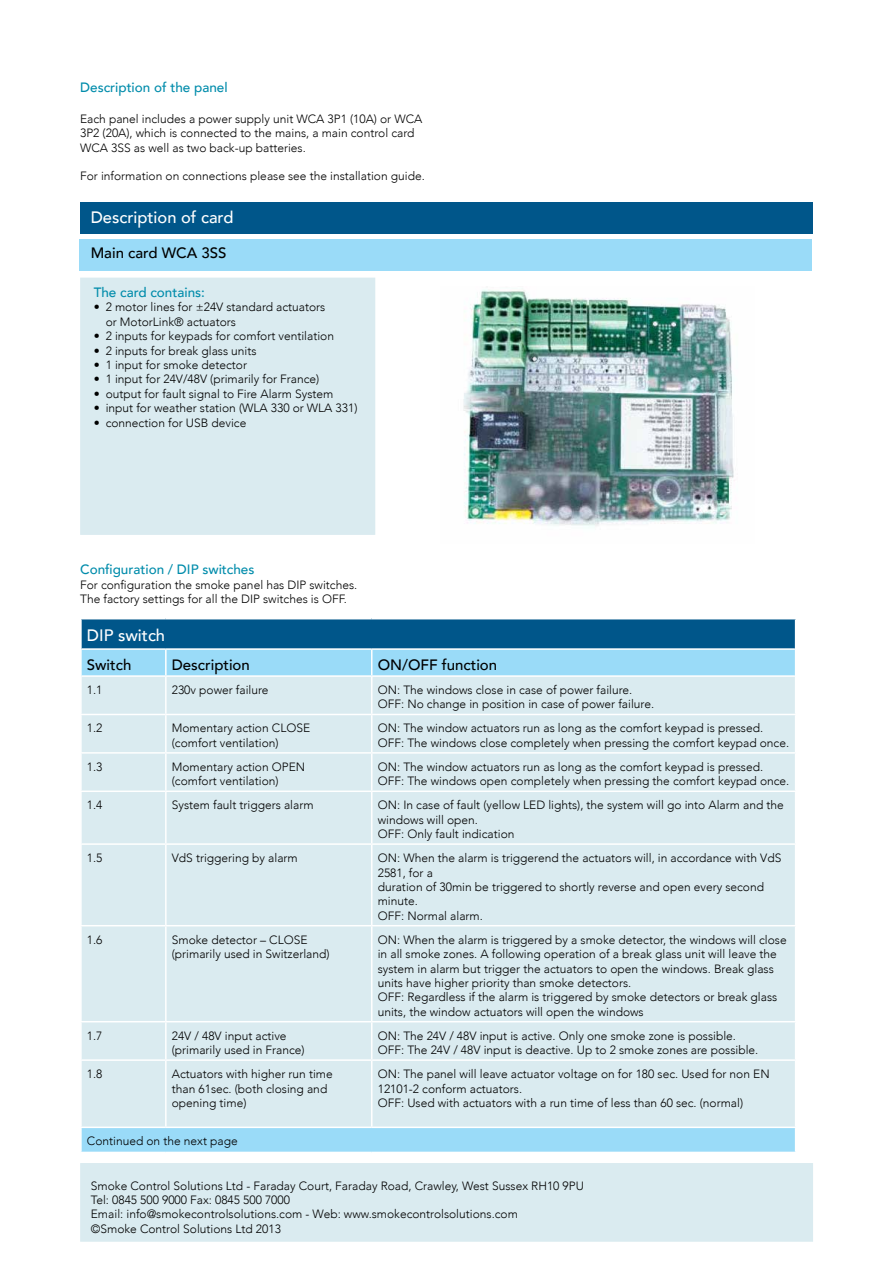
<style>
.page{position:relative;width:893px;height:1263px;background:#fff}
.page>*{position:absolute;margin:0;border:0;box-sizing:border-box;transform-origin:0 0}
.t1{font:500 16.5px "Avenir";color:#fff}
.t2{font:500 15px "Avenir";color:#000}
.t3{font:500 13.5px "Avenir";color:#018cab}
.t4{font:300 12px/14.4px "Avenir";color:#000}
</style>
<div class="page">
<div style="left:80px;top:278px;width:295px;height:257px;background:#daebf0"></div>
<div style="left:80px;top:1163px;width:733px;height:79px;background:#daebf0"></div>
<div style="left:80px;top:202px;width:732px;height:32px;background:#00568a"></div>
<div style="left:80px;top:239px;width:732px;height:32px;background:#9adbf8"></div>
<img style="left:463px;top:289px;width:272px;height:238px">
<div style="left:81px;top:619px;width:715px;height:30px;background:#00568a"></div>
<svg style="left:82px;top:650px;width:713px;height:502px;fill:#9adbf8"></svg>
<div style="left:82px;top:677px;width:713px;height:449px;background:#daebf0"></div>
<hr style="left:80px;top:619px;width:2px;height:30px;background:#fff">
<hr style="left:795px;top:619px;width:1px;height:30px;background:#fff">
<hr style="left:80px;top:714px;width:86px;height:1px;background:#fff">
<hr style="left:166px;top:714px;width:206px;height:1px;background:#fff">
<hr style="left:372px;top:714px;width:424px;height:1px;background:#fff">
<hr style="left:80px;top:752px;width:86px;height:2px;background:#fff">
<hr style="left:166px;top:752px;width:206px;height:2px;background:#fff">
<hr style="left:372px;top:752px;width:424px;height:2px;background:#fff">
<hr style="left:80px;top:790px;width:86px;height:2px;background:#fff">
<hr style="left:166px;top:790px;width:206px;height:2px;background:#fff">
<hr style="left:372px;top:790px;width:424px;height:2px;background:#fff">
<hr style="left:80px;top:843px;width:86px;height:2px;background:#fff">
<hr style="left:166px;top:843px;width:206px;height:2px;background:#fff">
<hr style="left:372px;top:843px;width:424px;height:2px;background:#fff">
<hr style="left:80px;top:925px;width:86px;height:1px;background:#fff">
<hr style="left:166px;top:925px;width:206px;height:1px;background:#fff">
<hr style="left:372px;top:925px;width:424px;height:1px;background:#fff">
<hr style="left:80px;top:1021px;width:86px;height:1px;background:#fff">
<hr style="left:166px;top:1021px;width:206px;height:1px;background:#fff">
<hr style="left:372px;top:1021px;width:424px;height:1px;background:#fff">
<hr style="left:80px;top:1059px;width:86px;height:2px;background:#fff">
<hr style="left:166px;top:1059px;width:206px;height:2px;background:#fff">
<hr style="left:372px;top:1059px;width:424px;height:2px;background:#fff">
<hr style="left:80px;top:1126px;width:86px;height:2px;background:#fff">
<hr style="left:166px;top:1126px;width:206px;height:2px;background:#fff">
<hr style="left:372px;top:1126px;width:424px;height:2px;background:#fff">
<hr style="left:82px;top:648px;width:84px;height:2px;background:#fff">
<hr style="left:166px;top:648px;width:206px;height:2px;background:#fff">
<hr style="left:165px;top:650px;width:2px;height:25px;background:#fff">
<hr style="left:372px;top:648px;width:423px;height:2px;background:#fff">
<div style="left:166px;top:649px;width:629px;height:26px;background:#9adbf8"></div>
<hr style="left:82px;top:675px;width:84px;height:2px;background:#fff">
<hr style="left:166px;top:675px;width:206px;height:2px;background:#fff">
<hr style="left:165px;top:677px;width:2px;height:37px;background:#fff">
<hr style="left:372px;top:675px;width:423px;height:2px;background:#fff">
<hr style="left:371px;top:677px;width:1px;height:37px;background:#fff">
<hr style="left:165px;top:715px;width:2px;height:37px;background:#fff">
<hr style="left:371px;top:715px;width:1px;height:37px;background:#fff">
<hr style="left:165px;top:754px;width:2px;height:36px;background:#fff">
<hr style="left:371px;top:754px;width:1px;height:36px;background:#fff">
<hr style="left:165px;top:792px;width:2px;height:51px;background:#fff">
<hr style="left:371px;top:792px;width:1px;height:51px;background:#fff">
<hr style="left:165px;top:845px;width:2px;height:80px;background:#fff">
<hr style="left:371px;top:845px;width:1px;height:80px;background:#fff">
<hr style="left:165px;top:926px;width:2px;height:95px;background:#fff">
<hr style="left:371px;top:926px;width:1px;height:95px;background:#fff">
<hr style="left:165px;top:1022px;width:2px;height:37px;background:#fff">
<hr style="left:371px;top:1022px;width:1px;height:37px;background:#fff">
<hr style="left:165px;top:1061px;width:2px;height:65px;background:#fff">
<hr style="left:371px;top:1061px;width:1px;height:65px;background:#fff">
<p class="t3" style="left:80px;top:76px;width:149px">Description of the panel</p>
<p class="t4" style="left:80px;top:111px;width:344px">Each panel includes a power supply unit WCA 3P1 (10A) or WCA<br>3P2 (20A), which is connected to the mains, a main control card<br>WCA 3SS as well as two back-up batteries.</p>
<p class="t4" style="left:80px;top:169px;width:346px">For information on connections please see the installation guide.</p>
<h1 class="t1" style="left:91px;top:203px;width:144px">Description of card</h1>
<p class="t2" style="left:91px;top:240px;width:137px">Main card WCA 3SS</p>
<p class="t3" style="left:94px;top:280px;width:113px">The card contains:</p>
<p class="t4" style="left:106px;top:300px;width:221px;text-indent:-12px">• 2 motor lines for ±24V standard actuators or MotorLink® actuators</p>
<p class="t4" style="left:94px;top:329px;width:242px">• 2 inputs for keypads for comfort ventilation</p>
<p class="t4" style="left:94px;top:343px;width:164px">• 2 inputs for break glass units</p>
<p class="t4" style="left:94px;top:358px;width:155px">• 1 input for smoke detector</p>
<p class="t4" style="left:94px;top:372px;width:227px">• 1 input for 24V/48V (primarily for France)</p>
<p class="t4" style="left:94px;top:386px;width:241px">• output for fault signal to Fire Alarm System</p>
<p class="t4" style="left:94px;top:401px;width:265px">• input for weather station (WLA 330 or WLA 331)</p>
<p class="t4" style="left:94px;top:415px;width:154px">• connection for USB device</p>
<p class="t3" style="left:80px;top:558px;width:176px">Configuration / DIP switches</p>
<p class="t4" style="left:80px;top:577px;width:279px">For configuration the smoke panel has DIP switches.<br>The factory settings for all the DIP switches is OFF.</p>
<h1 class="t1" style="left:87px;top:621px;width:80px">DIP switch</h1>
<p class="t2" style="left:87px;top:652px;width:46px">Switch</p>
<p class="t2" style="left:172px;top:652px;width:80px">Description</p>
<p class="t2" style="left:378px;top:652px;width:121px">ON/OFF function</p>
<p class="t4" style="left:87px;top:683px;width:17px">1.1</p>
<p class="t4" style="left:172px;top:683px;width:98px">230v power failure</p>
<p class="t4" style="left:378px;top:683px;width:278px">ON: The windows close in case of power failure.<br>OFF: No change in position in case of power failure.</p>
<p class="t4" style="left:87px;top:721px;width:17px">1.2</p>
<p class="t4" style="left:172px;top:721px;width:140px">Momentary action CLOSE (comfort ventilation)</p>
<p class="t4" style="left:378px;top:721px;width:413px">ON: The window actuators run as long as the comfort keypad is pressed.<br>OFF: The windows close completely when pressing the comfort keypad once.</p>
<p class="t4" style="left:87px;top:759px;width:17px">1.3</p>
<p class="t4" style="left:172px;top:759px;width:135px">Momentary action OPEN (comfort ventilation)</p>
<p class="t4" style="left:378px;top:759px;width:413px">ON: The window actuators run as long as the comfort keypad is pressed.<br>OFF: The windows open completely when pressing the comfort keypad once.</p>
<p class="t4" style="left:87px;top:798px;width:17px">1.4</p>
<p class="t4" style="left:172px;top:798px;width:143px">System fault triggers alarm</p>
<p class="t4" style="left:378px;top:798px;width:408px">ON: In case of fault (yellow LED lights), the system will go into Alarm and the windows will open.<br>OFF: Only fault indication</p>
<p class="t4" style="left:87px;top:851px;width:17px">1.5</p>
<p class="t4" style="left:172px;top:851px;width:128px">VdS triggering by alarm</p>
<p class="t4" style="left:378px;top:851px;width:405px">ON: When the alarm is triggerend the actuators will, in accordance with VdS 2581, for a<br>duration of 30min be triggered to shortly reverse and open every second minute.<br>OFF: Normal alarm.</p>
<p class="t4" style="left:87px;top:932px;width:17px">1.6</p>
<p class="t4" style="left:172px;top:932px;width:159px">Smoke detector – CLOSE (primarily used in Switzerland)</p>
<p class="t4" style="left:378px;top:932px;width:410px">ON: When the alarm is triggered by a smoke detector, the windows will close in all smoke zones. A following operation of a break glass unit will leave the system in alarm but trigger the actuators to open the windows. Break glass units have higher priority than smoke detectors.<br>OFF: Regardless if the alarm is triggered by smoke detectors or break glass units, the window actuators will open the windows</p>
<p class="t4" style="left:87px;top:1028px;width:17px">1.7</p>
<p class="t4" style="left:172px;top:1028px;width:134px">24V / 48V input active (primarily used in France)</p>
<p class="t4" style="left:378px;top:1028px;width:382px">ON: The 24V / 48V input is active. Only one smoke zone is possible.<br>OFF: The 24V / 48V input is deactive. Up to 2 smoke zones are possible.</p>
<p class="t4" style="left:87px;top:1067px;width:17px">1.8</p>
<p class="t4" style="left:172px;top:1067px;width:162px">Actuators with higher run time than 61sec. (both closing and opening time)</p>
<p class="t4" style="left:378px;top:1067px;width:393px">ON: The panel will leave actuator voltage on for 180 sec. Used for non EN<br>12101-2 conform actuators.<br>OFF: Used with actuators with a run time of less than 60 sec. (normal)</p>
<p class="t4" style="left:87px;top:1134px;width:152px">Continued on the next page</p>
<p class="t4" style="left:91px;top:1178px;width:495px">Smoke Control Solutions Ltd - Faraday Court, Faraday Road, Crawley, West Sussex RH10 9PU Tel: 0845 500 9000 Fax: 0845 500 7000<br>Email: info@smokecontrolsolutions.com - Web: www.smokecontrolsolutions.com<br>©Smoke Control Solutions Ltd 2013</p>
</div>
